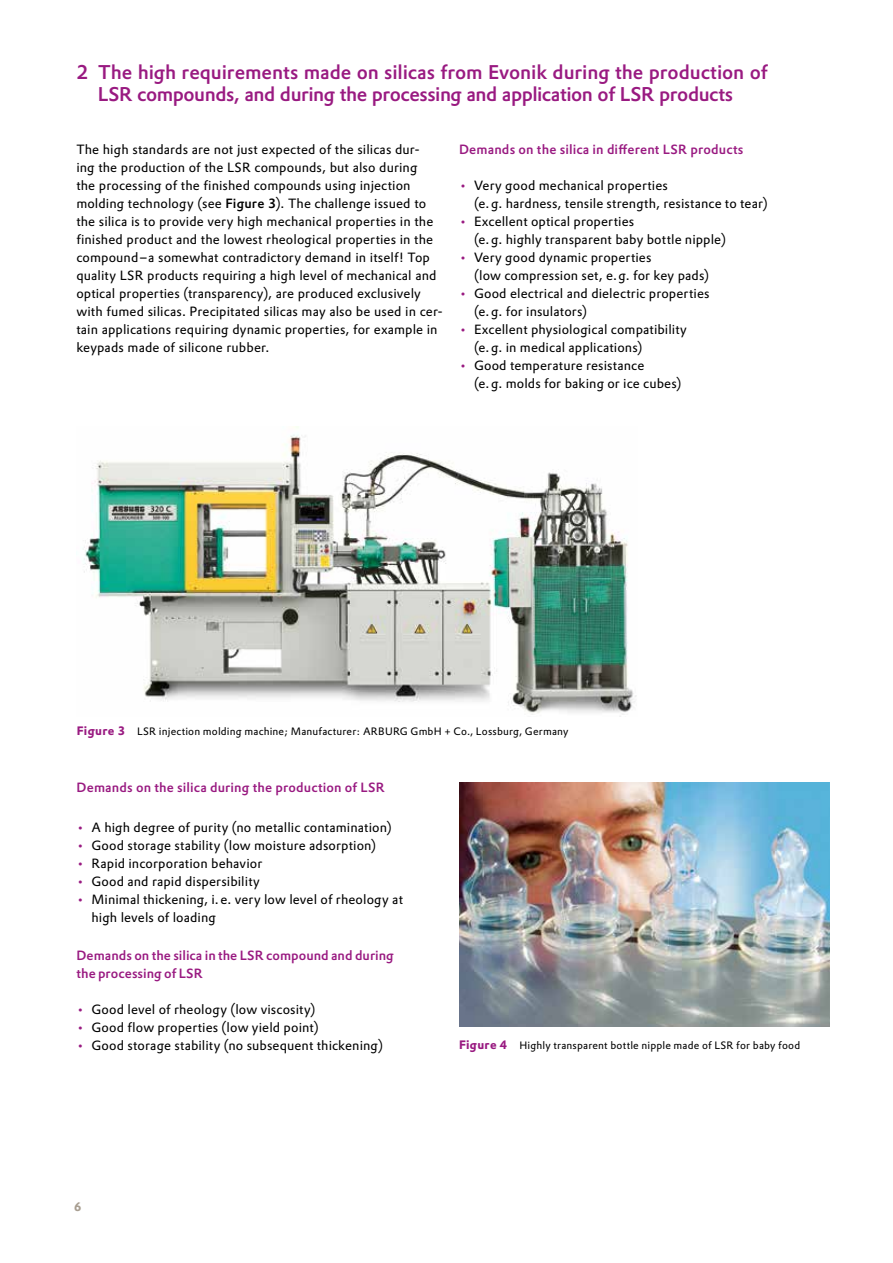
<style>
.page{position:relative;width:893px;height:1263px;background:#fff}
.page>*{position:absolute;margin:0;border:0;box-sizing:border-box;transform-origin:0 0}
.t1{font:500 19.5px/22.5px "Evonik Prokyon";letter-spacing:-.01em;color:#991a81}
.t2{font:13.2px/18px "Evonik Prokyon";letter-spacing:.01em;color:#000}
.t3{font:500 13.2px "Evonik Prokyon";letter-spacing:.01em;color:#991a81}
.t4{font:13.2px/18px "DTL Prokyon TPRO Medium Regula";color:#991a81}
.t5{font:700 12px "Evonik Prokyon";color:#a89e91}
.t6{font:10.5px "Evonik Prokyon";letter-spacing:.02em;color:#000}
.s1{font-weight:500}
.s2{color:#991a81}
.s3{font-weight:700;font-size:12px;color:#991a81}
</style>
<div class="page">
<img style="left:84px;top:426px;width:553px;height:289px">
<img style="left:459px;top:782px;width:370px;height:244px">
<h1 class="t1" style="left:98px;top:59px;width:671px;text-indent:-21px">2 The high requirements made on silicas from Evonik during the production of<br>LSR compounds, and during the processing and application of LSR products</h1>
<p class="t2" style="left:76px;top:139px;width:368px">The high standards are not just expected of the silicas dur-<br>ing the production of the LSR compounds, but also during<br>the processing of the finished compounds using injection molding technology (see <span class="s1">Figure 3</span>). The challenge issued to the silica is to provide very high mechanical properties in the finished product and the lowest rheological properties in the compound– a somewhat contradictory demand in itself! Top quality LSR products requiring a high level of mechanical and optical properties (transparency), are produced exclusively with fumed silicas. Precipitated silicas may also be used in cer&shy;tain applications requiring dynamic properties, for example in keypads made of silicone rubber.</p>
<p class="t3" style="left:459px;top:139px;width:286px">Demands on the silica in different LSR products</p>
<p class="t2" style="left:474px;top:175px;width:295px;text-indent:-15px"><span class="s2">•</span> Very good mechanical properties<br>(e.g. hardness, tensile strength, resistance to tear)</p>
<p class="t2" style="left:474px;top:211px;width:253px;text-indent:-15px"><span class="s2">•</span> Excellent optical properties<br>(e.g. highly transparent baby bottle nipple)</p>
<p class="t2" style="left:474px;top:247px;width:236px;text-indent:-15px"><span class="s2">•</span> Very good dynamic properties<br>(low compression set, e.g. for key pads)</p>
<p class="t2" style="left:474px;top:283px;width:237px;text-indent:-15px"><span class="s2">•</span> Good electrical and dielectric properties (e.g. for insulators)</p>
<p class="t2" style="left:474px;top:319px;width:214px;text-indent:-15px"><span class="s2">•</span> Excellent physiological compatibility (e.g. in medical applications)</p>
<p class="t2" style="left:474px;top:355px;width:209px;text-indent:-15px"><span class="s2">•</span> Good temperature resistance<br>(e.g. molds for baking or ice cubes)</p>
<p class="t6" style="left:77px;top:723px;width:493px"><span class="s3">Figure 3</span> LSR injection molding machine; Manufacturer: ARBURG GmbH + Co., Lossburg, Germany</p>
<p class="t3" style="left:77px;top:777px;width:310px">Demands on the silica during the production of LSR</p>
<p class="t2" style="left:77px;top:818px;width:317px"><span class="s2">•</span> A high degree of purity (no metallic contamination)</p>
<p class="t2" style="left:77px;top:836px;width:301px"><span class="s2">•</span> Good storage stability (low moisture adsorption)</p>
<p class="t2" style="left:77px;top:854px;width:187px"><span class="s2">•</span> Rapid incorporation behavior</p>
<p class="t2" style="left:77px;top:872px;width:185px"><span class="s2">•</span> Good and rapid dispersibility</p>
<p class="t2" style="left:92px;top:890px;width:313px;text-indent:-15px"><span class="s2">•</span> Minimal thickening, i.e. very low level of rheology at high levels of loading</p>
<p class="t4" style="left:77px;top:946px;width:319px">Demands on the silica in the LSR compound and during the processing of LSR</p>
<p class="t2" style="left:77px;top:999px;width:240px"><span class="s2">•</span> Good level of rheology (low viscosity)</p>
<p class="t2" style="left:77px;top:1017px;width:244px"><span class="s2">•</span> Good flow properties (low yield point)</p>
<p class="t2" style="left:77px;top:1035px;width:308px"><span class="s2">•</span> Good storage stability (no subsequent thickening)</p>
<p class="t6" style="left:459px;top:1037px;width:342px"><span class="s3">Figure 4</span> Highly transparent bottle nipple made of LSR for baby food</p>
<p class="t5" style="left:74px;top:1197px;width:9px">6</p>
</div>
